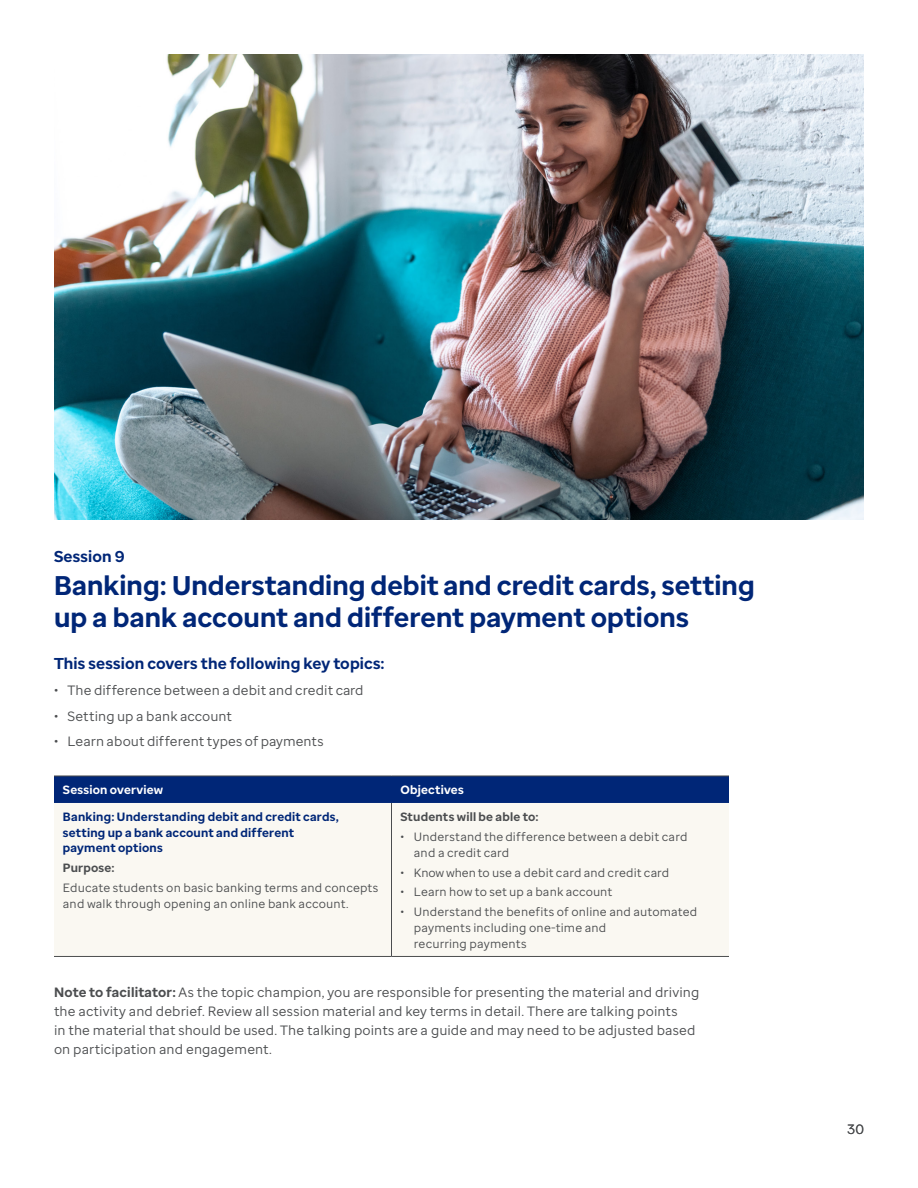
<style>
.page{position:relative;width:918px;height:1188px;background:#fff}
.page>*{position:absolute;margin:0;border:0;box-sizing:border-box;transform-origin:0 0}
.t1{font:700 27px/32.4px "Optum Sans";color:#002677}
.t2{font:700 15.75px "Optum Sans";letter-spacing:.01em;color:#002677}
.t3{font:13.5px/18.9px "Optum Sans";letter-spacing:.01em;color:#4b4d4f}
.t4{font:12px/15.6px "Optum Sans";letter-spacing:.015em;color:#4b4d4f}
.t5{font:700 12px/15.6px "Optum Sans";letter-spacing:.02em;color:#002677}
.t6{font:700 12px "Optum Sans";letter-spacing:.02em;color:#4b4d4f}
.t7{font:700 12px "Optum Sans";letter-spacing:.02em;color:#fff}
.s1{font-weight:700}
</style>
<div class="page">
<img style="left:54px;top:54px;width:810px;height:466px">
<div style="left:54px;top:777px;width:675px;height:26px;background:#002677"></div>
<div style="left:54px;top:803px;width:675px;height:153px;background:#faf8f2"></div>
<hr style="left:54px;top:776px;width:338px;height:1px;background:#4b4d4f">
<hr style="left:392px;top:776px;width:337px;height:1px;background:#4b4d4f">
<hr style="left:54px;top:956px;width:338px;height:1px;background:#4b4d4f">
<hr style="left:391px;top:803px;width:1px;height:153px;background:#4b4d4f">
<hr style="left:392px;top:956px;width:337px;height:1px;background:#4b4d4f">
<p class="t2" style="left:54px;top:546px;width:72px">Session 9</p>
<h1 class="t1" style="left:54px;top:569px;width:702px">Banking: Understanding debit and credit cards, setting up a bank account and different payment options</h1>
<p class="t2" style="left:54px;top:653px;width:332px">This session covers the following key topics:</p>
<p class="t3" style="left:54px;top:681px;width:311px">• The difference between a debit and credit card</p>
<p class="t3" style="left:54px;top:706px;width:179px">• Setting up a bank account</p>
<p class="t3" style="left:54px;top:732px;width:271px">• Learn about different types of payments</p>
<p class="t7" style="left:63px;top:782px;width:102px">Session overview</p>
<p class="t7" style="left:400px;top:782px;width:65px">Objectives</p>
<p class="t5" style="left:63px;top:809px;width:278px">Banking: Understanding debit and credit cards, setting up a bank account and different payment options</p>
<p class="t6" style="left:63px;top:860px;width:53px">Purpose:</p>
<p class="t4" style="left:63px;top:880px;width:317px">Educate students on basic banking terms and concepts and walk through opening an online bank account.</p>
<p class="t6" style="left:400px;top:809px;width:140px">Students will be able to:</p>
<p class="t4" style="left:414px;top:829px;width:275px;text-indent:-14px">• Understand the difference between a debit card and a credit card</p>
<p class="t4" style="left:400px;top:864px;width:270px">• Know when to use a debit card and credit card</p>
<p class="t4" style="left:400px;top:884px;width:213px">• Learn how to set up a bank account</p>
<p class="t4" style="left:414px;top:904px;width:285px;text-indent:-14px">• Understand the benefits of online and automated payments including one-time and<br>recurring payments</p>
<p class="t3" style="left:54px;top:983px;width:647px"><span class="s1">Note to facilitator:</span> As the topic champion, you are responsible for presenting the material and driving the activity and debrief. Review all session material and key terms in detail. There are talking points<br>in the material that should be used. The talking points are a guide and may need to be adjusted based on participation and engagement.</p>
<p class="t3" style="left:847px;top:1120px;width:18px">30</p>
</div>
